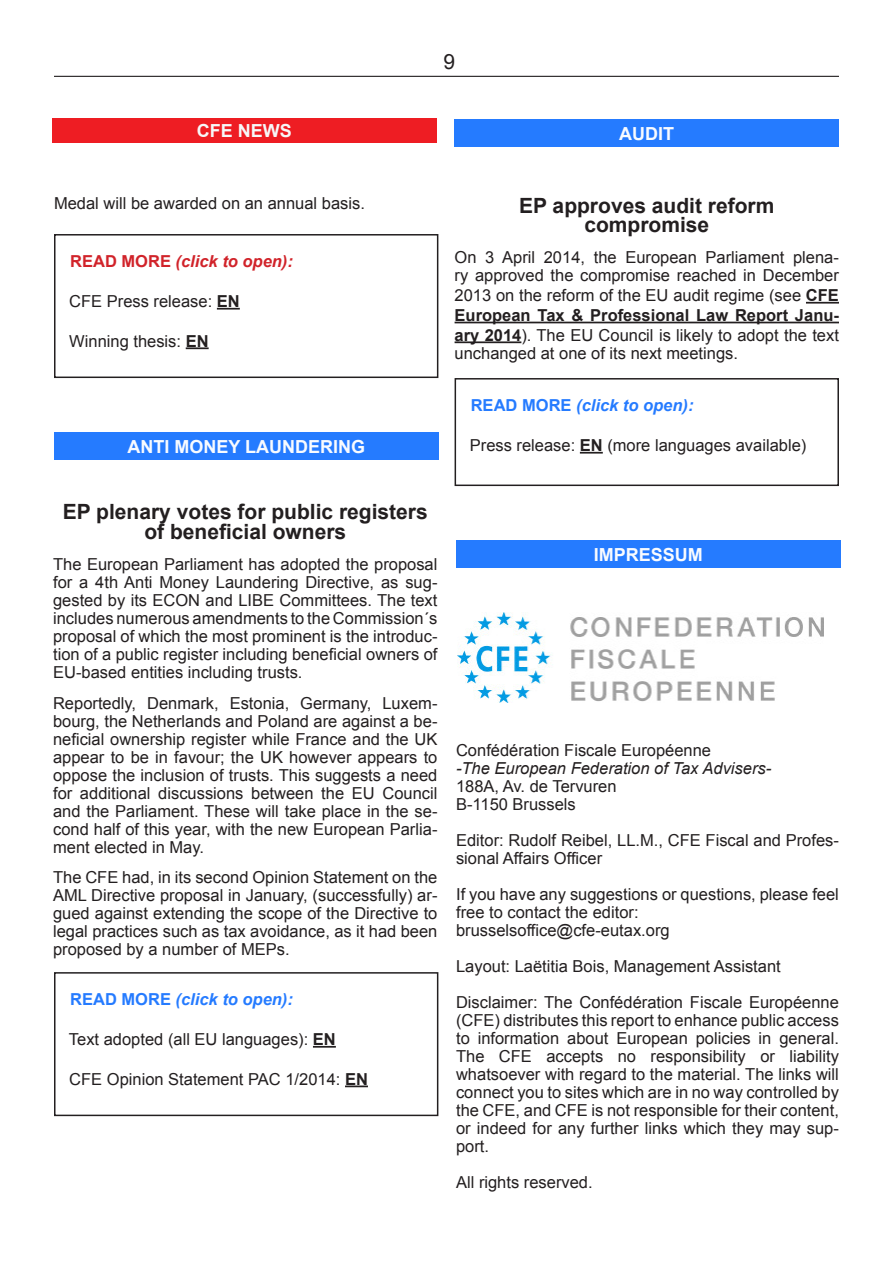
<style>
.page{position:relative;width:893px;height:1263px;background:#fff}
.page>*{position:absolute;margin:0;border:0;box-sizing:border-box;transform-origin:0 0}
.Title_2{font:700 21px/19.8px "Arial";color:#231f20;text-align:center}
.t1{font:21px "Arial";color:#231f20}
.t2{font:700 18px "Arial";color:#f8fbff}
.t3{font:700 18px "Arial";color:#f7f7f8}
.Text_1{font:16.5px/18px "Arial";color:#231f20;text-align:justify}
.Text{font:16.5px/18px "Arial";color:#231f20}
.Hyperlink{font:16.5px "Arial";color:#231f20}
.t4{font:italic 700 16.5px "Arial";color:#257bff}
.Text-2{font:italic 16.5px "Arial";color:#231f20}
.t5{font:italic 700 16.5px "Arial";color:#d1232a}
.s1{font-style:normal}
.s2{font-weight:700}
</style>
<div class="page">
<hr style="left:54px;top:76px;width:785px;height:1px;background:#231f20">
<hr style="left:313px;top:1046px;width:23px;height:2px;background:#231f20">
<hr style="left:345px;top:1085px;width:23px;height:2px;background:#231f20">
<div style="left:54px;top:972px;width:384px;height:144px;border:2px solid #231f20"></div>
<div style="left:54px;top:432px;width:384px;height:28px;background:#257bff"></div>
<div style="left:456px;top:540px;width:384px;height:28px;background:#257bff"></div>
<img style="left:458px;top:612px;width:365px;height:91px">
<div style="left:52px;top:118px;width:385px;height:25px;background:#ee1d23"></div>
<hr style="left:217px;top:308px;width:23px;height:2px;background:#231f20">
<hr style="left:186px;top:347px;width:23px;height:2px;background:#231f20">
<div style="left:54px;top:234px;width:384px;height:144px;border:2px solid #231f20"></div>
<div style="left:455px;top:119px;width:384px;height:28px;background:#257bff"></div>
<hr style="left:806px;top:302px;width:33px;height:2px;background:#231f20">
<hr style="left:455px;top:322px;width:384px;height:1px;background:#231f20">
<hr style="left:455px;top:341px;width:66px;height:2px;background:#231f20">
<hr style="left:580px;top:452px;width:23px;height:2px;background:#231f20">
<div style="left:455px;top:378px;width:384px;height:108px;border:2px solid #231f20"></div>
<p class="t3" style="left:197px;top:119px;width:97px">CFE NEWS</p>
<p class="Text_1" style="left:54px;top:195px;width:312px">Medal will be awarded on an annual basis.</p>
<p class="t5" style="left:70px;top:251px;width:224px"><span class="s1">READ MORE</span> (click to open):</p>
<p class="Hyperlink" style="left:69px;top:290px;width:172px">CFE Press release: <span class="s2">EN</span></p>
<p class="Hyperlink" style="left:69px;top:330px;width:141px">Winning thesis: <span class="s2">EN</span></p>
<p class="t2" style="left:127px;top:434px;width:239px">ANTI MONEY LAUNDERING</p>
<p class="t1" style="left:444px;top:48px;width:13px">9</p>
<p class="t2" style="left:619px;top:121px;width:56px">AUDIT</p>
<p class="Title_2" style="left:519px;top:196px;width:257px">EP approves audit reform</p>
<p class="Title_2" style="left:584px;top:216px;width:126px">compromise</p>
<p class="Text_1" style="left:455px;top:249px;width:386px">On 3 April 2014, the European Parliament plena&shy;ry approved the compromise reached in December</p>
<p class="Text_1" style="left:455px;top:285px;width:386px;line-height:19.8px">2013 on the reform of the EU audit regime (see <span class="s2">CFE European Tax &amp; Professional Law Report Janu&shy;ary 2014</span>). The EU Council is likely to adopt the text</p>
<p class="Text_1" style="left:455px;top:344px;width:285px">unchanged at one of its next meetings.</p>
<p class="t4" style="left:471px;top:395px;width:224px"><span class="s1">READ MORE</span> (click to open):</p>
<p class="Hyperlink" style="left:470px;top:434px;width:338px">Press release: <span class="s2">EN</span> (more languages available)</p>
<p class="Title_2" style="left:63px;top:503px;width:366px">EP plenary votes for public registers of beneficial owners</p>
<p class="Text_1" style="left:53px;top:555px;width:386px">The European Parliament has adopted the proposal for a 4th Anti Money Laundering Directive, as sug&shy;gested by its ECON and LIBE Committees. The text includes numerous amendments to the Commission´s proposal of which the most prominent is the introduc&shy;tion of a public register including beneficial owners of EU-based entities including trusts.</p>
<p class="Text_1" style="left:53px;top:694px;width:386px">Reportedly, Denmark, Estonia, Germany, Luxem&shy;bourg, the Netherlands and Poland are against a be&shy;neficial ownership register while France and the UK appear to be in favour; the UK however appears to oppose the inclusion of trusts. This suggests a need for additional discussions between the EU Council and the Parliament. These will take place in the se&shy;cond half of this year, with the new European Parlia&shy;ment elected in May.</p>
<p class="Text_1" style="left:53px;top:869px;width:386px">The CFE had, in its second Opinion Statement on the AML Directive proposal in January, (successfully) ar&shy;gued against extending the scope of the Directive to legal practices such as tax avoidance, as it had been proposed by a number of MEPs.</p>
<p class="t4" style="left:70px;top:989px;width:224px"><span class="s1">READ MORE</span> (click to open):</p>
<p class="Hyperlink" style="left:69px;top:1028px;width:268px">Text adopted (all EU languages): <span class="s2">EN</span></p>
<p class="Hyperlink" style="left:69px;top:1068px;width:300px">CFE Opinion Statement PAC 1/2014: <span class="s2">EN</span></p>
<p class="t2" style="left:594px;top:542px;width:111px">IMPRESSUM</p>
<p class="Text" style="left:456px;top:741px;width:256px">Confédération Fiscale Européenne</p>
<p class="Text-2" style="left:456px;top:758px;width:317px">-The European Federation of Tax Advisers-</p>
<p class="Text" style="left:456px;top:777px;width:162px">188A, Av. de Tervuren</p>
<p class="Text" style="left:456px;top:795px;width:121px">B-1150 Brussels</p>
<p class="Text" style="left:456px;top:831px;width:384px">Editor: Rudolf Reibel, LL.M., CFE Fiscal and Profes&shy;sional Affairs Officer</p>
<p class="Text" style="left:456px;top:885px;width:384px">If you have any suggestions or questions, please feel</p>
<p class="Text" style="left:456px;top:903px;width:184px">free to contact the editor:</p>
<p class="Text" style="left:456px;top:921px;width:215px">brusselsoffice@cfe-eutax.org</p>
<p class="Text" style="left:456px;top:957px;width:326px">Layout: Laëtitia Bois, Management Assistant</p>
<p class="Text" style="left:456px;top:993px;width:384px">Disclaimer: The Confédération Fiscale Européenne</p>
<p class="Text" style="left:456px;top:1011px;width:384px">(CFE) distributes this report to enhance public access</p>
<p class="Text" style="left:456px;top:1029px;width:384px">to information about European policies in general.</p>
<p class="Text" style="left:456px;top:1047px;width:384px">The CFE accepts no responsibility or liability</p>
<p class="Text" style="left:456px;top:1065px;width:384px">whatsoever with regard to the material. The links will</p>
<p class="Text" style="left:456px;top:1083px;width:384px">connect you to sites which are in no way controlled by</p>
<p class="Text" style="left:456px;top:1101px;width:384px">the CFE, and CFE is not responsible for their content,</p>
<p class="Text" style="left:456px;top:1119px;width:384px">or indeed for any further links which they may sup&shy;port.</p>
<p class="Text" style="left:456px;top:1173px;width:138px">All rights reserved.</p>
</div>
